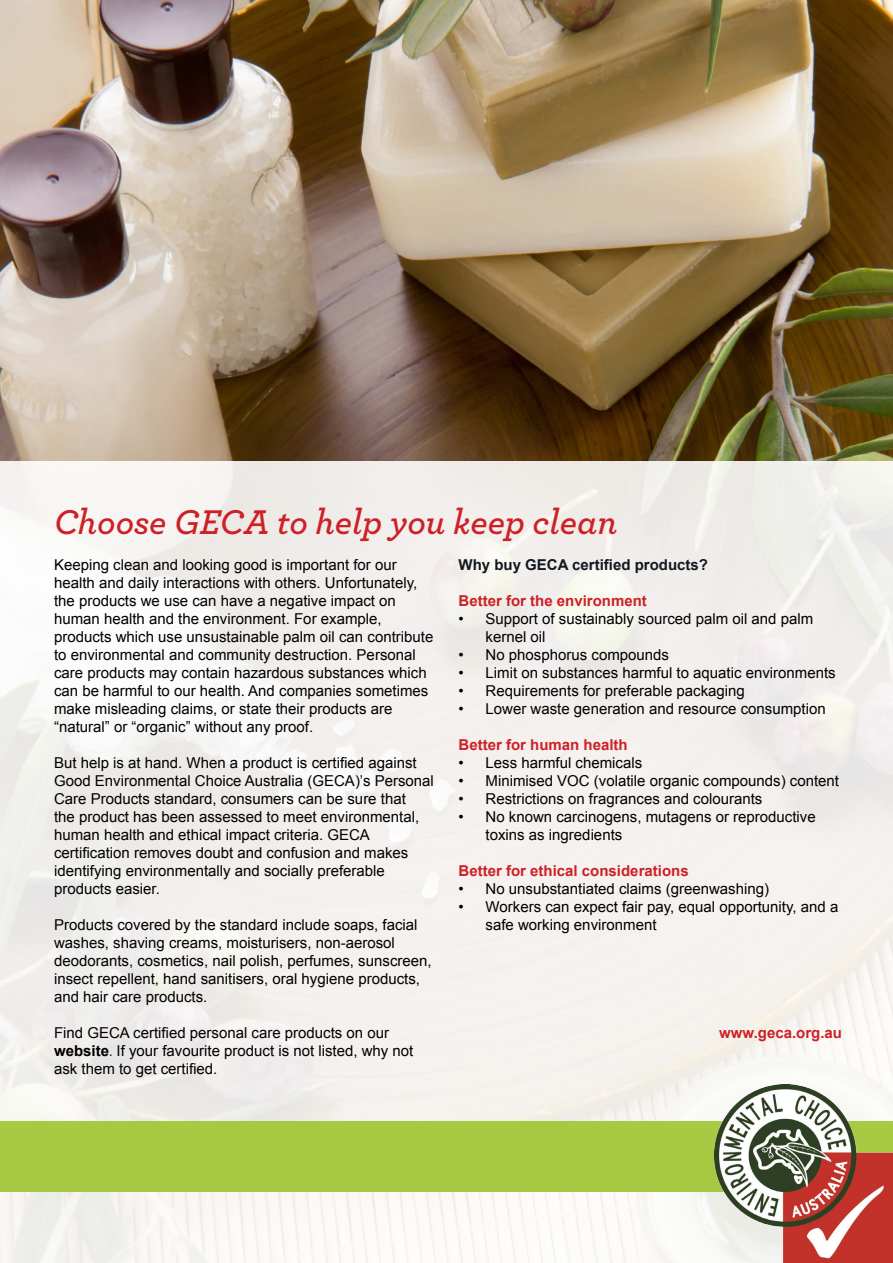
<style>
.page{position:relative;width:893px;height:1263px;background:#fff}
.page>*{position:absolute;margin:0;border:0;box-sizing:border-box;transform-origin:0 0}
.t1{font:italic 600 36px "Archer Pro";color:#cd2027}
.t2{font:15px/18px "Arial";color:#000}
.t3{font:700 15px "Arial";color:#cd2027}
.t4{font:700 15px "Arial";color:#121820}
.s1{font-weight:700}
.s2{font-family:"Arial Narrow"}
</style>
<div class="page">
<img style="left:0;top:0;width:893px;height:461px">
<div style="left:0;top:461px;width:893px;height:802px;background:#f4f1ee"></div>
<div style="left:0;top:1121px;width:893px;height:70px;background:#a8c943"></div>
<img style="left:714px;top:1084px;width:179px;height:179px">
<h1 class="t1" style="left:54px;top:495px;width:565px">Choose GECA to help you keep clean</h1>
<p class="t2" style="left:54px;top:556px;width:381px">Keeping clean and looking good is important for our health and daily interactions with others. Unfortunately, the products we use can have a negative impact on human health and the environment. For example, products which use unsustainable palm oil can contribute to environmental and community destruction. Personal care products may contain hazardous substances which can be harmful to our health. And companies sometimes make misleading claims, or state their products are “natural” or “organic” without any proof.</p>
<p class="t2" style="left:54px;top:754px;width:381px">But help is at hand. When a product is certified against Good Environmental Choice Australia (GECA)’s Personal Care Products standard, consumers can be sure that<br>the product has been assessed to meet environmental, human health and ethical impact criteria. GECA certification removes doubt and confusion and makes identifying environmentally and socially preferable products easier.</p>
<p class="t2" style="left:54px;top:916px;width:379px">Products covered by the standard include soaps, facial washes, shaving creams, moisturisers, non-aerosol deodorants, cosmetics, nail polish, perfumes, sunscreen, insect repellent, hand sanitisers, oral hygiene products, and hair care products.</p>
<p class="t2" style="left:54px;top:1024px;width:361px">Find GECA certified personal care products on our <span class="s1">website</span><span class="s2">.</span> If your favourite product is not listed, why not ask them to get certified.</p>
<p class="t4" style="left:459px;top:555px;width:251px">Why buy GECA certified products?</p>
<p class="t3" style="left:459px;top:591px;width:190px">Better for the environment</p>
<p class="t2" style="left:486px;top:610px;width:329px;text-indent:-27px">• Support of sustainably sourced palm oil and palm kernel oil</p>
<p class="t2" style="left:459px;top:646px;width:212px">• No phosphorus compounds</p>
<p class="t2" style="left:459px;top:664px;width:379px">• Limit on substances harmful to aquatic environments</p>
<p class="t2" style="left:459px;top:682px;width:288px">• Requirements for preferable packaging</p>
<p class="t2" style="left:459px;top:700px;width:369px">• Lower waste generation and resource consumption</p>
<p class="t3" style="left:459px;top:735px;width:171px">Better for human health</p>
<p class="t2" style="left:459px;top:754px;width:185px">• Less harmful chemicals</p>
<p class="t2" style="left:459px;top:772px;width:382px">• Minimised VOC (volatile organic compounds) content</p>
<p class="t2" style="left:459px;top:790px;width:305px">• Restrictions on fragrances and colourants</p>
<p class="t2" style="left:486px;top:808px;width:332px;text-indent:-27px">• No known carcinogens, mutagens or reproductive toxins as ingredients</p>
<p class="t3" style="left:459px;top:861px;width:232px">Better for ethical considerations</p>
<p class="t2" style="left:459px;top:880px;width:312px">• No unsubstantiated claims (greenwashing)</p>
<p class="t2" style="left:486px;top:898px;width:354px;text-indent:-27px">• Workers can expect fair pay, equal opportunity, and a safe working environment</p>
<p class="t3" style="left:719px;top:1023px;width:124px">www.geca.org.au</p>
</div>
